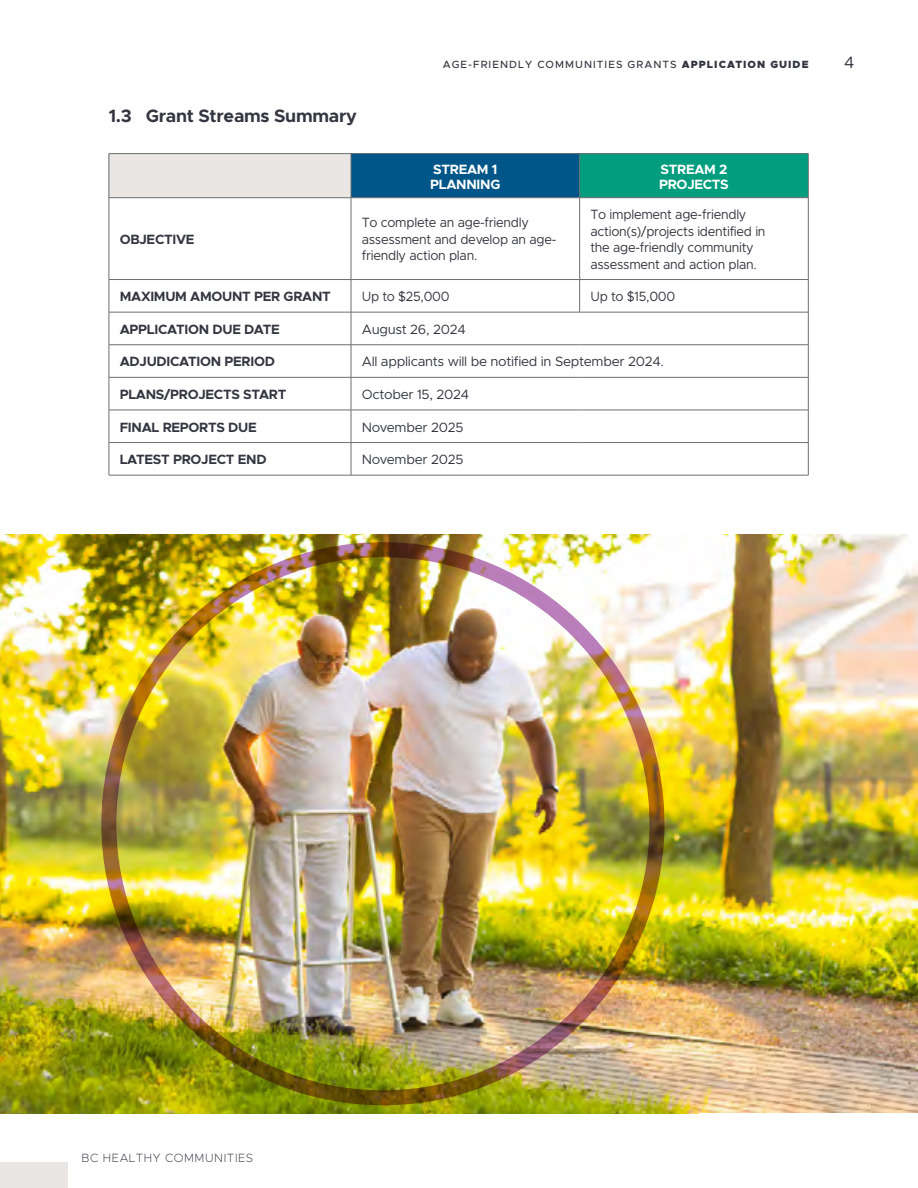
<style>
.page{position:relative;width:918px;height:1188px;background:#fff}
.page>*{position:absolute;margin:0;border:0;box-sizing:border-box;transform-origin:0 0}
.t1{font:700 18px "Metropolis";letter-spacing:-.015em;color:#343741}
.t2{font:16.5px "Metropolis";color:#343741}
.t3{font:13.5px/16.5px "Metropolis";letter-spacing:-.02em;color:#343741;scale:.95 1}
.t4{font:700 13.5px "Metropolis";letter-spacing:-.02em;color:#343741}
.t5{font:13.5px "Metropolis";letter-spacing:-.02em;color:#343741}
.t6{font:700 13.5px/15px "Metropolis";letter-spacing:-.02em;color:#fff}
.t7{font:200 12px "Metropolis";letter-spacing:.05em;color:#343741}
.t8{font:500 10.5px "Metropolis";letter-spacing:.1em;color:#343741}
.s1{font-weight:900}
</style>
<div class="page">
<div style="left:109px;top:154px;width:242px;height:44px;background:#e9e6e4"></div>
<div style="left:351px;top:154px;width:229px;height:44px;background:#005689"></div>
<div style="left:580px;top:154px;width:228px;height:44px;background:#009d7e"></div>
<svg style="left:110px;top:198px;width:698px;height:277px"></svg>
<hr style="left:109px;top:198px;width:1px;height:81px;background:#6d6e71">
<hr style="left:351px;top:198px;width:1px;height:81px;background:#6d6e71">
<hr style="left:579px;top:198px;width:1px;height:81px;background:#6d6e71">
<hr style="left:808px;top:198px;width:1px;height:81px;background:#6d6e71">
<hr style="left:109px;top:279px;width:242px;height:1px;background:#6d6e71">
<hr style="left:109px;top:280px;width:1px;height:32px;background:#6d6e71">
<hr style="left:351px;top:279px;width:229px;height:1px;background:#6d6e71">
<hr style="left:351px;top:280px;width:1px;height:32px;background:#6d6e71">
<hr style="left:580px;top:279px;width:228px;height:1px;background:#6d6e71">
<hr style="left:579px;top:280px;width:1px;height:32px;background:#6d6e71">
<hr style="left:808px;top:280px;width:1px;height:32px;background:#6d6e71">
<hr style="left:109px;top:312px;width:242px;height:1px;background:#6d6e71">
<hr style="left:109px;top:312px;width:1px;height:33px;background:#6d6e71">
<hr style="left:351px;top:312px;width:229px;height:1px;background:#6d6e71">
<hr style="left:351px;top:312px;width:1px;height:33px;background:#6d6e71">
<hr style="left:580px;top:312px;width:228px;height:1px;background:#6d6e71">
<hr style="left:808px;top:312px;width:1px;height:33px;background:#6d6e71">
<hr style="left:109px;top:344px;width:242px;height:1px;background:#6d6e71">
<hr style="left:109px;top:345px;width:1px;height:32px;background:#6d6e71">
<hr style="left:351px;top:344px;width:229px;height:1px;background:#6d6e71">
<hr style="left:351px;top:345px;width:1px;height:32px;background:#6d6e71">
<hr style="left:580px;top:344px;width:228px;height:1px;background:#6d6e71">
<hr style="left:808px;top:345px;width:1px;height:32px;background:#6d6e71">
<hr style="left:109px;top:377px;width:242px;height:1px;background:#6d6e71">
<hr style="left:109px;top:378px;width:1px;height:32px;background:#6d6e71">
<hr style="left:351px;top:377px;width:229px;height:1px;background:#6d6e71">
<hr style="left:351px;top:378px;width:1px;height:32px;background:#6d6e71">
<hr style="left:580px;top:377px;width:228px;height:1px;background:#6d6e71">
<hr style="left:808px;top:378px;width:1px;height:32px;background:#6d6e71">
<hr style="left:109px;top:410px;width:242px;height:1px;background:#6d6e71">
<hr style="left:109px;top:410px;width:1px;height:32px;background:#6d6e71">
<hr style="left:351px;top:410px;width:229px;height:1px;background:#6d6e71">
<hr style="left:351px;top:410px;width:1px;height:32px;background:#6d6e71">
<hr style="left:580px;top:410px;width:228px;height:1px;background:#6d6e71">
<hr style="left:808px;top:410px;width:1px;height:32px;background:#6d6e71">
<hr style="left:109px;top:442px;width:242px;height:1px;background:#6d6e71">
<hr style="left:109px;top:443px;width:1px;height:32px;background:#6d6e71">
<hr style="left:351px;top:442px;width:229px;height:1px;background:#6d6e71">
<hr style="left:351px;top:443px;width:1px;height:32px;background:#6d6e71">
<hr style="left:580px;top:442px;width:228px;height:1px;background:#6d6e71">
<hr style="left:808px;top:443px;width:1px;height:32px;background:#6d6e71">
<hr style="left:109px;top:475px;width:242px;height:1px;background:#6d6e71">
<hr style="left:351px;top:475px;width:229px;height:1px;background:#6d6e71">
<hr style="left:580px;top:475px;width:228px;height:1px;background:#6d6e71">
<hr style="left:109px;top:153px;width:242px;height:1px;background:#6d6e71">
<hr style="left:109px;top:154px;width:1px;height:44px;background:#6d6e71">
<hr style="left:351px;top:153px;width:229px;height:1px;background:#6d6e71">
<hr style="left:351px;top:154px;width:1px;height:44px;background:#6d6e71">
<hr style="left:580px;top:153px;width:228px;height:1px;background:#6d6e71">
<hr style="left:579px;top:154px;width:1px;height:44px;background:#6d6e71">
<hr style="left:808px;top:154px;width:1px;height:44px;background:#6d6e71">
<hr style="left:109px;top:197px;width:242px;height:1px;background:#6d6e71">
<hr style="left:351px;top:197px;width:229px;height:1px;background:#6d6e71">
<hr style="left:580px;top:197px;width:228px;height:1px;background:#6d6e71">
<div style="left:0;top:1162px;width:67px;height:26px;background:#e9e6e4"></div>
<img style="left:0;top:535px;width:918px;height:578px">
<div style="left:101px;top:542px;width:563px;height:563px;border:15px solid #8d2a90;border-radius:50%"></div>
<h1 class="t1" style="left:109px;top:105px;width:250px">1.3 Grant Streams Summary</h1>
<p class="t8" style="left:443px;top:58px;width:367px">AGE-FRIENDLY COMMUNITIES GRANTS <span class="s1">APPLICATION GUIDE</span></p>
<p class="t2" style="left:844px;top:53px;width:12px">4</p>
<p class="t6" style="left:430px;top:161px;width:72px">STREAM 1<br>PLANNING</p>
<p class="t6" style="left:659px;top:161px;width:71px">STREAM 2<br>PROJECTS</p>
<p class="t4" style="left:120px;top:231px;width:76px">OBJECTIVE</p>
<p class="t3" style="left:362px;top:215px;width:206px">To complete an age-friendly assessment and develop an age&shy;friendly action plan.</p>
<p class="t3" style="left:590px;top:206px;width:186px">To implement age-friendly action(s)/projects identified in the age-friendly community assessment and action plan.</p>
<p class="t4" style="left:120px;top:288px;width:213px">MAXIMUM AMOUNT PER GRANT</p>
<p class="t3" style="left:362px;top:288px;width:94px">Up to $25,000</p>
<p class="t3" style="left:590px;top:288px;width:91px">Up to $15,000</p>
<p class="t4" style="left:120px;top:321px;width:162px">APPLICATION DUE DATE</p>
<p class="t5" style="left:362px;top:321px;width:106px">August 26, 2024</p>
<p class="t4" style="left:120px;top:353px;width:157px">ADJUDICATION PERIOD</p>
<p class="t5" style="left:362px;top:353px;width:304px">All applicants will be notified in September 2024.</p>
<p class="t4" style="left:120px;top:386px;width:168px">PLANS/PROJECTS START</p>
<p class="t5" style="left:362px;top:386px;width:109px">October 15, 2024</p>
<p class="t4" style="left:120px;top:418px;width:139px">FINAL REPORTS DUE</p>
<p class="t5" style="left:362px;top:419px;width:103px">November 2025</p>
<p class="t4" style="left:120px;top:451px;width:148px">LATEST PROJECT END</p>
<p class="t5" style="left:362px;top:451px;width:103px">November 2025</p>
<p class="t7" style="left:82px;top:1150px;width:173px">BC HEALTHY COMMUNITIES</p>
</div>
